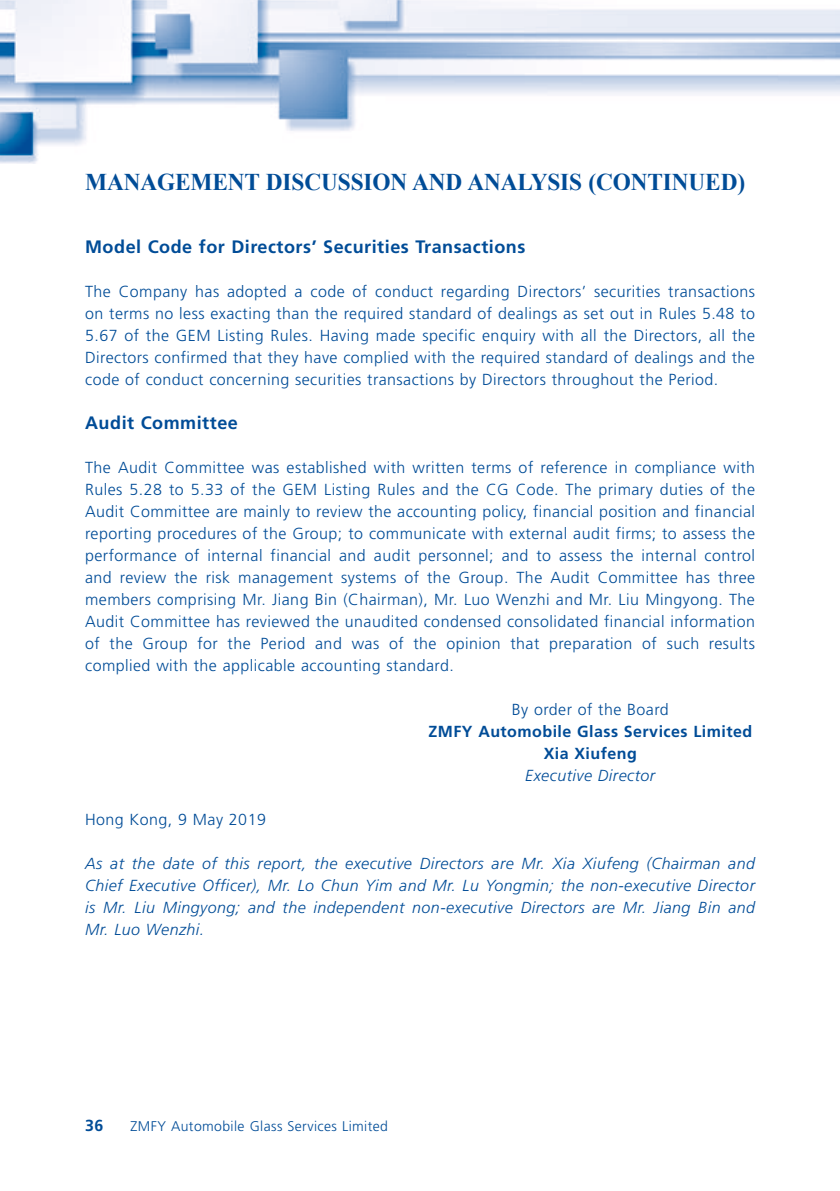
<style>
.page{position:relative;width:840px;height:1191px;background:#fff}
.page>*{position:absolute;margin:0;border:0;box-sizing:border-box;transform-origin:0 0}
.t1{font:700 24px "Times New Roman";letter-spacing:-.005em;color:#004c97}
.t2{font:700 18px "Frutiger LT Std";letter-spacing:.03em;color:#004c97}
.t3{font:300 16px/22px "Frutiger LT Std";letter-spacing:.03em;color:#004c97;text-align:justify}
.t4{font:italic 300 16px/22px "Frutiger LT Std";letter-spacing:.03em;color:#004c97;text-align:justify}
.t5{font:700 16px/22px "Frutiger LT Std";letter-spacing:.03em;color:#004c97;text-align:center}
.t6{font:300 14px "Frutiger LT Std";letter-spacing:.03em;color:#004c97}
</style>
<div class="page">
<img style="left:0;top:0;width:840px;height:163px">
<h1 class="t1" style="left:85px;top:165px;width:661px">MANAGEMENT DISCUSSION AND ANALYSIS (CONTINUED)</h1>
<p class="t2" style="left:85px;top:236px;width:441px">Model Code for Directors’ Securities Transactions</p>
<p class="t3" style="left:85px;top:281px;width:671px">The Company has adopted a code of conduct regarding Directors’ securities transactions on terms no less exacting than the required standard of dealings as set out in Rules 5.48 to 5.67 of the GEM Listing Rules. Having made specific enquiry with all the Directors, all the Directors confirmed that they have complied with the required standard of dealings and the code of conduct concerning securities transactions by Directors throughout the Period.</p>
<p class="t2" style="left:85px;top:412px;width:154px">Audit Committee</p>
<p class="t3" style="left:85px;top:457px;width:671px">The Audit Committee was established with written terms of reference in compliance with Rules 5.28 to 5.33 of the GEM Listing Rules and the CG Code. The primary duties of the Audit Committee are mainly to review the accounting policy, financial position and financial reporting procedures of the Group; to communicate with external audit firms; to assess the performance of internal financial and audit personnel; and to assess the internal control and review the risk management systems of the Group. The Audit Committee has three members comprising Mr. Jiang Bin (Chairman), Mr. Luo Wenzhi and Mr. Liu Mingyong. The Audit Committee has reviewed the unaudited condensed consolidated financial information of the Group for the Period and was of the opinion that preparation of such results complied with the applicable accounting standard.</p>
<p class="t3" style="left:511px;top:699px;width:158px">By order of the Board</p>
<p class="t5" style="left:428px;top:721px;width:325px">ZMFY Automobile Glass Services Limited<br>Xia Xiufeng</p>
<p class="t4" style="left:525px;top:765px;width:131px">Executive Director</p>
<p class="t3" style="left:85px;top:809px;width:182px">Hong Kong, 9 May 2019</p>
<p class="t4" style="left:85px;top:853px;width:671px">As at the date of this report, the executive Directors are Mr. Xia Xiufeng (Chairman and Chief Executive Officer), Mr. Lo Chun Yim and Mr. Lu Yongmin; the non-executive Director is Mr. Liu Mingyong; and the independent non-executive Directors are Mr. Jiang Bin and Mr. Luo Wenzhi.</p>
<p class="t5" style="left:85px;top:1114px;width:20px">36</p>
<p class="t6" style="left:130px;top:1118px;width:259px">ZMFY Automobile Glass Services Limited</p>
</div>
